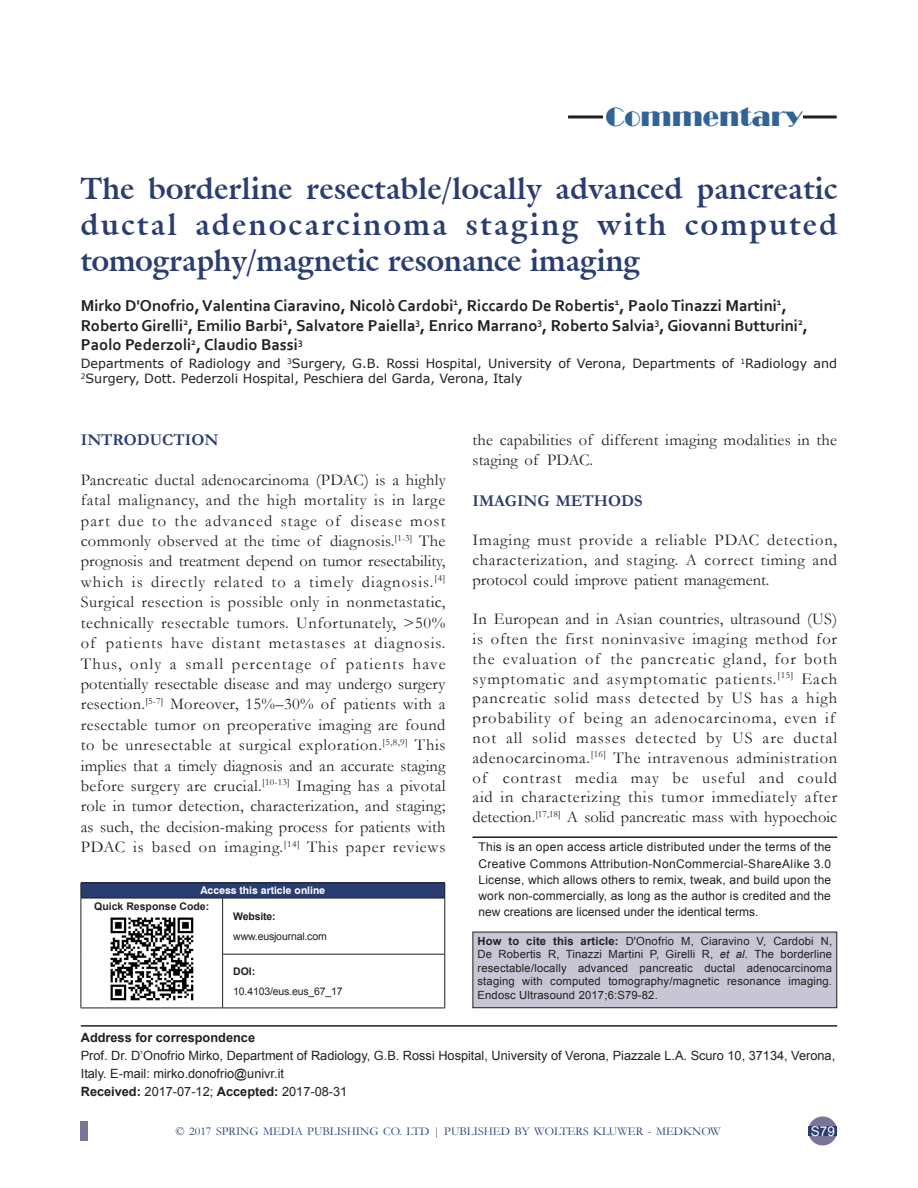
<style>
.page{position:relative;width:918px;height:1188px;background:#fff}
.page>*{position:absolute;margin:0;border:0;box-sizing:border-box;transform-origin:0 0}
.AT{font:700 30px/36px "Galliard IT Cby BT";color:#2a3d70;text-align:justify}
.AH{font:27px "Broadway";color:#316396}
.TX{font:16.5px/20.4px "Garamond";letter-spacing:.05em;color:#231f20;text-align:justify}
.AU{font:700 16.5px/19.8px "Corbel";color:#231f20}
.TX-2{font:16.5px/19.8px "Garamond";letter-spacing:.015em;color:#231f20}
.t1{font:700 16.5px "Garamond";color:#2a3d70}
.WEB_Tx{font:13.5px "Arial";color:#fff}
.ADD{font:12.75px/18px "Arial";color:#231f20}
.AFF{font:12.75px/15.3px "Verdana";color:#231f20}
.C{font:12px/16.2px "Arial";color:#231f20;text-align:justify}
.TX-3{font:12px "Garamond";color:#2a3d70}
.HTC{font:11.25px/13.5px "Arial";letter-spacing:.015em;color:#231f20;text-align:justify}
.t2{font:10.5px "Arial";letter-spacing:-.015em;color:#231f20}
.t3{font:700 10.5px "Arial";color:#231f20}
.t4{font:700 10.5px "Swiss 721 BT";color:#fff}
.s1{font-weight:700}
.s2{font-style:italic}
</style>
<div class="page">
<div style="left:81px;top:1122px;width:7px;height:19px;background:#787598"></div>
<div style="left:808px;top:1116px;width:29px;height:29px;background:#787598;border-radius:50%"></div>
<div style="left:809px;top:1126px;width:28px;height:10px;background:#2a3d70"></div>
<hr style="left:81px;top:1025px;width:756px;height:2px;background:#231f20">
<div style="left:81px;top:883px;width:364px;height:15px;background:#2a3d70"></div>
<svg style="left:445px;top:883px;width:1px;height:15px"></svg>
<hr style="left:81px;top:898px;width:142px;height:1px;background:#231f20">
<hr style="left:81px;top:1008px;width:142px;height:1px;background:#231f20">
<hr style="left:445px;top:898px;width:1px;height:56px;background:#231f20">
<hr style="left:445px;top:954px;width:1px;height:54px;background:#231f20">
<hr style="left:223px;top:1008px;width:222px;height:1px;background:#231f20">
<hr style="left:223px;top:898px;width:222px;height:1px;background:#231f20">
<hr style="left:222px;top:898px;width:1px;height:56px;background:#231f20">
<hr style="left:222px;top:954px;width:223px;height:1px;background:#231f20">
<hr style="left:222px;top:954px;width:1px;height:54px;background:#231f20">
<hr style="left:81px;top:898px;width:1px;height:56px;background:#231f20">
<hr style="left:81px;top:954px;width:1px;height:54px;background:#231f20">
<hr style="left:81px;top:883px;width:142px;height:1px;background:#231f20">
<svg style="left:81px;top:883px;width:1px;height:15px"></svg>
<hr style="left:223px;top:883px;width:222px;height:1px;background:#231f20">
<img style="left:110px;top:917px;width:84px;height:84px">
<hr style="left:472px;top:836px;width:365px;height:2px;background:#231f20">
<div style="left:473px;top:932px;width:364px;height:76px;background:#c8c5d4"></div>
<div style="left:472px;top:932px;width:365px;height:76px;border:1px solid #231f20"></div>
<hr style="left:568px;top:115px;width:269px;height:3px;background:#231f20">
<div style="left:603px;top:104px;width:199px;height:23px;background:#fff"></div>
<p class="AH" style="left:605px;top:101px;width:198px">Commentary</p>
<p class="AT" style="left:81px;top:171px;width:758px">The borderline resectable/locally advanced pancreatic ductal adenocarcinoma staging with computed tomography/magnetic resonance imaging</p>
<p class="AU" style="left:81px;top:295px;width:729px">Mirko D'Onofrio, Valentina Ciaravino, Nicolò Cardobi<sup>1</sup>, Riccardo De Robertis<sup>1</sup>, Paolo Tinazzi Martini<sup>1</sup>,<br>Roberto Girelli<sup>2</sup>, Emilio Barbi<sup>1</sup>, Salvatore Paiella<sup>3</sup>, Enrico Marrano<sup>3</sup>, Roberto Salvia<sup>3</sup>, Giovanni Butturini<sup>2</sup>,<br>Paolo Pederzoli<sup>2</sup>, Claudio Bassi<sup>3</sup></p>
<p class="AFF" style="left:81px;top:355px;width:758px">Departments of Radiology and <sup>3</sup>Surgery, G.B. Rossi Hospital, University of Verona, Departments of <sup>1</sup>Radiology and<br><sup>2</sup>Surgery, Dott. Pederzoli Hospital, Peschiera del Garda, Verona, Italy</p>
<h1 class="t1" style="left:81px;top:428px;width:139px">INTRODUCTION</h1>
<p class="TX" style="left:81px;top:469px;width:366px">Pancreatic ductal adenocarcinoma (PDAC) is a highly fatal malignancy, and the high mortality is in large part due to the advanced stage of disease most commonly observed at the time of diagnosis.<sup>[1‑3]</sup> The prognosis and treatment depend on tumor resectability, which is directly related to a timely diagnosis.<sup>[4] </sup>Surgical resection is possible only in nonmetastatic, technically resectable tumors. Unfortunately, &gt;50% of patients have distant metastases at diagnosis.<br>Thus, only a small percentage of patients have potentially resectable disease and may undergo surgery resection.<sup>[5‑7]</sup> Moreover, 15%–30% of patients with a resectable tumor on preoperative imaging are found to be unresectable at surgical exploration.<sup>[5,8,9]</sup> This implies that a timely diagnosis and an accurate staging before surgery are crucial.<sup>[10‑13]</sup> Imaging has a pivotal role in tumor detection, characterization, and staging; as such, the decision‑making process for patients with PDAC is based on imaging.<sup>[14]</sup> This paper reviews</p>
<p class="t4" style="left:200px;top:884px;width:126px">Access this article online</p>
<p class="t3" style="left:94px;top:899px;width:116px">Quick Response Code:</p>
<p class="t3" style="left:233px;top:909px;width:44px">Website:</p>
<p class="t2" style="left:233px;top:929px;width:95px">www.eusjournal.com</p>
<p class="t3" style="left:233px;top:964px;width:24px">DOI:</p>
<p class="t2" style="left:233px;top:984px;width:111px">10.4103/eus.eus_67_17</p>
<p class="TX-2" style="left:472px;top:429px;width:366px">the capabilities of different imaging modalities in the staging of PDAC.</p>
<h1 class="t1" style="left:472px;top:490px;width:171px">IMAGING METHODS</h1>
<p class="TX" style="left:472px;top:530px;width:366px;line-height:19.8px">Imaging must provide a reliable PDAC detection, characterization, and staging. A correct timing and protocol could improve patient management.</p>
<p class="TX" style="left:472px;top:609px;width:366px;line-height:19.8px;text-align:left">In European and in Asian countries, ultrasound (US) is often the first noninvasive imaging method for the evaluation of the pancreatic gland, for both symptomatic and asymptomatic patients.<sup>[15]</sup> Each pancreatic solid mass detected by US has a high probability of being an adenocarcinoma, even if not all solid masses detected by US are ductal adenocarcinoma.<sup>[16]</sup> The intravenous administration of contrast media may be useful and could aid in characterizing this tumor immediately after detection.<sup>[17,18]</sup> A solid pancreatic mass with hypoechoic</p>
<p class="C" style="left:478px;top:839px;width:354px">This is an open access article distributed under the terms of the Creative Commons Attribution‑NonCommercial‑ShareAlike 3.0<br>License, which allows others to remix, tweak, and build upon the work non‑commercially, as long as the author is credited and the new creations are licensed under the identical terms.</p>
<p class="HTC" style="left:477px;top:934px;width:356px"><span class="s1">How to cite this article:</span> D'Onofrio M, Ciaravino V, Cardobi N, De Robertis R, Tinazzi Martini P, Girelli R, <span class="s2">et al</span>. The borderline resectable/locally advanced pancreatic ductal adenocarcinoma staging with computed tomography/magnetic resonance imaging.<br>Endosc Ultrasound 2017;6:S79-82.</p>
<p class="ADD" style="left:81px;top:1029px;width:756px"><span class="s1">Address for correspondence<br></span>Prof. Dr. D’Onofrio Mirko, Department of Radiology, G.B. Rossi Hospital, University of Verona, Piazzale L.A. Scuro 10, 37134, Verona, Italy. E‑mail: mirko.donofrio@univr.it<br><span class="s1">Received:</span> 2017‑07‑12; <span class="s1">Accepted:</span> 2017‑08‑31</p>
<p class="TX-3" style="left:175px;top:1123px;width:547px">© 2017 SPRING MEDIA PUBLISHING CO. LTD | PUBLISHED BY WOLTERS KLUWER - MEDKNOW</p>
<p class="WEB_Tx" style="left:811px;top:1122px;width:26px">S79</p>
</div>
